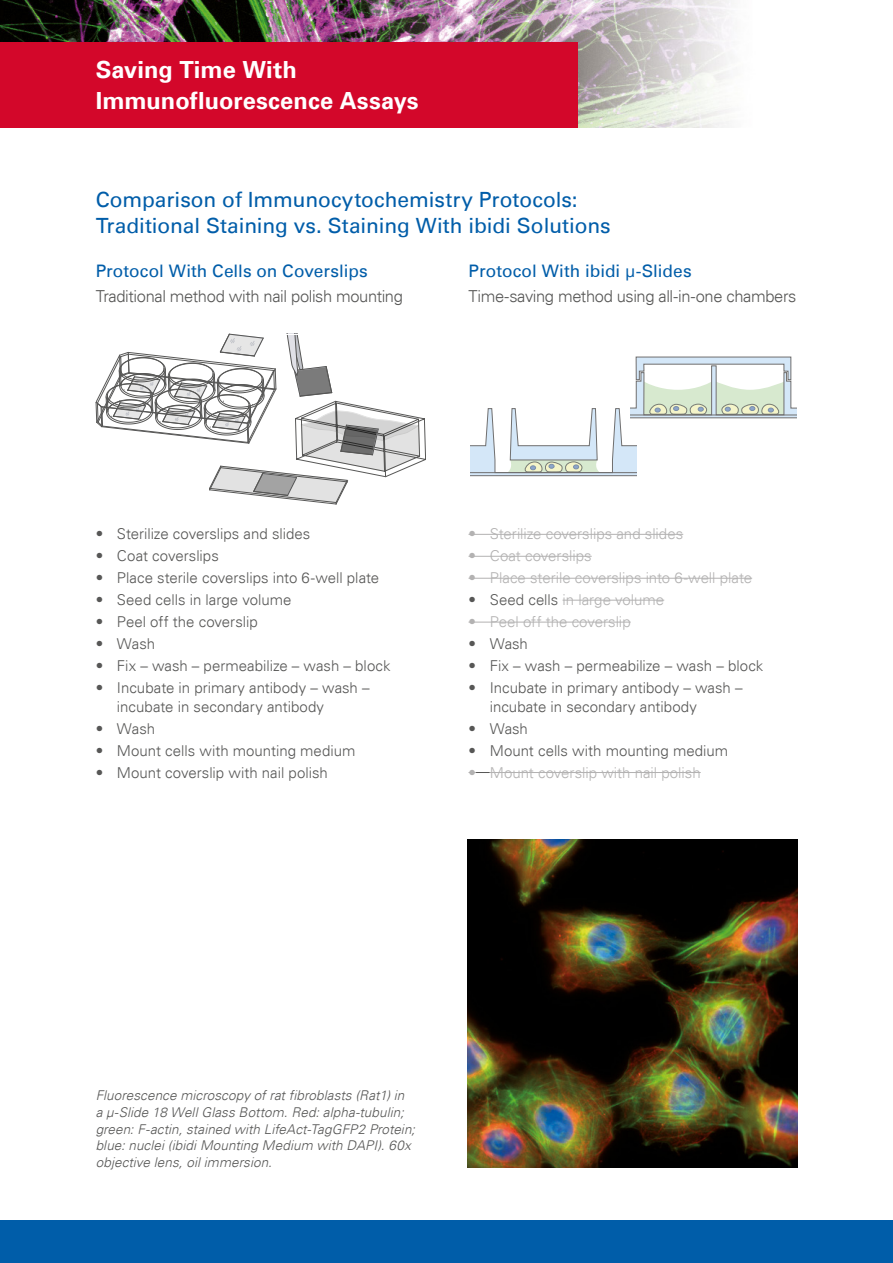
<style>
.page{position:relative;width:893px;height:1263px;background:#fff}
.page>*{position:absolute;margin:0;border:0;box-sizing:border-box;transform-origin:0 0}
.N_Headline_Flyer{font:700 23.7px/31.5px "Univers";color:#fff}
.N_Subline_1{font:21px/26.2px "Univers";letter-spacing:-.005em;color:#005da9}
.N_Subline_2{font:17.25px "Univers";color:#005da9}
.N_Subline_2-2{font:300 16.5px "Univers";letter-spacing:-.025em;color:#575756}
.N_Aufzählung{font:300 15px/18.8px "Univers";color:#575756}
.N_Aufzählung-2{font:300 15px "Univers";color:#b3b2b2}
.N_Legende{font:italic 300 13.5px/17px "Univers";letter-spacing:.005em;color:#575756}
.s1{color:#575756}
</style>
<div class="page">
<img style="left:0;top:0;width:734px;height:128px">
<svg style="left:470px;top:356px;width:327px;height:120px"></svg>
<svg style="left:95px;top:334px;width:331px;height:170px"></svg>
<hr style="left:468px;top:534px;width:215px;height:1px;background:#b3b2b2">
<hr style="left:468px;top:556px;width:124px;height:1px;background:#b3b2b2">
<hr style="left:468px;top:578px;width:284px;height:1px;background:#b3b2b2">
<hr style="left:563px;top:600px;width:101px;height:1px;background:#b3b2b2">
<hr style="left:468px;top:622px;width:163px;height:1px;background:#b3b2b2">
<svg style="left:468px;top:772px;width:22px;height:1px"></svg>
<hr style="left:490px;top:772px;width:211px;height:1px;background:#b3b2b2">
<div style="left:0;top:1220px;width:893px;height:43px;background:#005da9"></div>
<div style="left:0;top:43px;width:578px;height:85px;background:#d3072a"></div>
<img style="left:468px;top:840px;width:329px;height:327px">
<p class="N_Headline_Flyer" style="left:96px;top:54px;width:325px">Saving Time With<br>Immunofluorescence Assays</p>
<p class="N_Subline_1" style="left:96px;top:186px;width:517px">Comparison of Immunocytochemistry Protocols:<br>Traditional Staining vs. Staining With ibidi Solutions</p>
<p class="N_Subline_2" style="left:96px;top:261px;width:273px">Protocol With Cells on Coverslips</p>
<p class="N_Subline_2-2" style="left:96px;top:286px;width:309px">Traditional method with nail polish mounting</p>
<p class="N_Subline_2" style="left:468px;top:261px;width:225px">Protocol With ibidi µ-Slides</p>
<p class="N_Subline_2-2" style="left:468px;top:286px;width:329px">Time-saving method using all-in-one chambers</p>
<p class="N_Aufzählung" style="left:96px;top:525px;width:216px">• Sterilize coverslips and slides</p>
<p class="N_Aufzählung" style="left:96px;top:547px;width:125px">• Coat coverslips</p>
<p class="N_Aufzählung" style="left:96px;top:568px;width:285px">• Place sterile coverslips into 6-well plate</p>
<p class="N_Aufzählung" style="left:96px;top:590px;width:197px">• Seed cells in large volume</p>
<p class="N_Aufzählung" style="left:96px;top:612px;width:164px">• Peel off the coverslip</p>
<p class="N_Aufzählung" style="left:96px;top:634px;width:61px">• Wash</p>
<p class="N_Aufzählung" style="left:96px;top:656px;width:296px">• Fix – wash – permeabilize – wash – block</p>
<p class="N_Aufzählung" style="left:117px;top:678px;width:254px;text-indent:-21px">• Incubate in primary antibody – wash – incubate in secondary antibody</p>
<p class="N_Aufzählung" style="left:96px;top:719px;width:61px">• Wash</p>
<p class="N_Aufzählung" style="left:96px;top:741px;width:261px">• Mount cells with mounting medium</p>
<p class="N_Aufzählung" style="left:96px;top:763px;width:234px">• Mount coverslip with nail polish</p>
<p class="N_Aufzählung-2" style="left:468px;top:525px;width:216px">• Sterilize coverslips and slides</p>
<p class="N_Aufzählung-2" style="left:468px;top:547px;width:125px">• Coat coverslips</p>
<p class="N_Aufzählung-2" style="left:468px;top:569px;width:285px">• Place sterile coverslips into 6-well plate</p>
<p class="N_Aufzählung-2" style="left:468px;top:591px;width:197px"><span class="s1">• Seed cells</span> in large volume</p>
<p class="N_Aufzählung-2" style="left:468px;top:613px;width:164px">• Peel off the coverslip</p>
<p class="N_Aufzählung" style="left:468px;top:634px;width:61px">• Wash</p>
<p class="N_Aufzählung" style="left:468px;top:656px;width:296px">• Fix – wash – permeabilize – wash – block</p>
<p class="N_Aufzählung" style="left:490px;top:678px;width:254px;text-indent:-21px">• Incubate in primary antibody – wash – incubate in secondary antibody</p>
<p class="N_Aufzählung" style="left:468px;top:719px;width:61px">• Wash</p>
<p class="N_Aufzählung" style="left:468px;top:741px;width:261px">• Mount cells with mounting medium</p>
<p class="N_Aufzählung-2" style="left:468px;top:763px;width:234px">• Mount coverslip with nail polish</p>
<p class="N_Legende" style="left:96px;top:1086px;width:321px">Fluorescence microscopy of rat fibroblasts (Rat1) in<br>a µ-Slide 18 Well Glass Bottom. Red: alpha-tubulin; green: F-actin, stained with LifeAct-TagGFP2 Protein; blue: nuclei (ibidi Mounting Medium with DAPI). 60x objective lens, oil immersion.</p>
</div>
